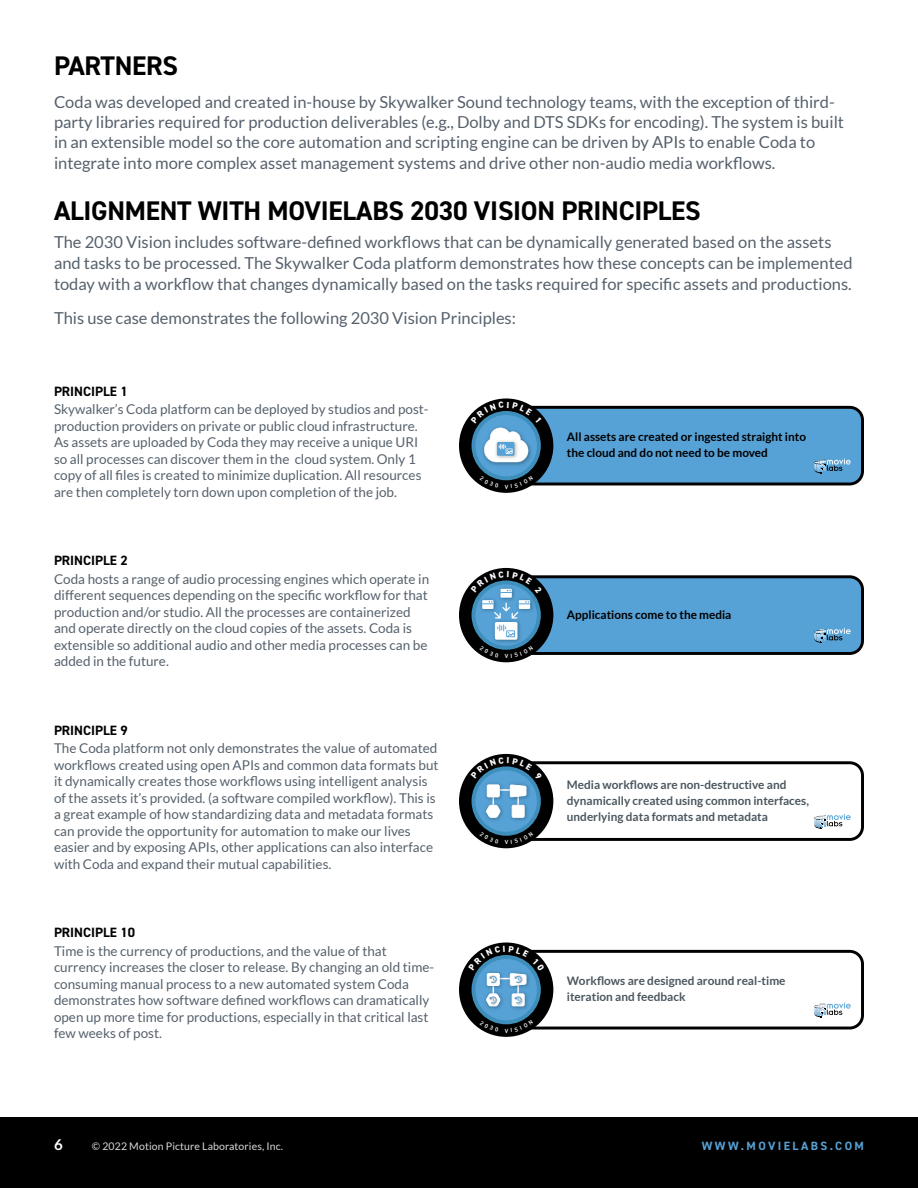
<style>
.page{position:relative;width:918px;height:1188px;background:#fff}
.page>*{position:absolute;margin:0;border:0;box-sizing:border-box;transform-origin:0 0}
.t1{font:700 27px "DIN2014";letter-spacing:-.01em;color:#000}
.t2{font:16.5px/20.2px "Lato";color:#55606c}
.t3{font:16.5px/21px "Lato";color:#56616c}
.t4{font:700 15px "Lato";color:#fff}
.t5{font:13.5px/16.5px "Lato";color:#56616c}
.t6{font:700 13.5px "DIN2014";color:#000}
.t7{font:700 12px "DIN2014";letter-spacing:.2em;color:#56a1d5}
.t8{font:700 11.85px/15.9px "Lato";color:#4b565e}
.t9{font:700 11.85px/15.9px "Lato";color:#000}
.t10{font:10.5px "Lato";letter-spacing:.01em;color:#d9d9d9}
</style>
<div class="page">
<div style="left:0;top:1118px;width:918px;height:70px;background:#000"></div>
<div style="left:459px;top:398px;width:94px;height:95px;background:#000;border-radius:50%"></div>
<div style="left:459px;top:568px;width:94px;height:94px;background:#000;border-radius:50%"></div>
<div style="left:459px;top:754px;width:94px;height:94px;background:#000;border-radius:50%"></div>
<div style="left:459px;top:943px;width:94px;height:94px;background:#000;border-radius:50%"></div>
<svg style="left:471px;top:402px;width:393px;height:87px;background:#5b94ba"></svg>
<svg style="left:471px;top:571px;width:393px;height:87px;background:#5a93ba"></svg>
<svg style="left:471px;top:757px;width:393px;height:87px"></svg>
<svg style="left:468px;top:946px;width:396px;height:87px"></svg>
<h1 class="t1" style="left:54px;top:48px;width:126px">PARTNERS</h1>
<p class="t2" style="left:54px;top:92px;width:792px">Coda was developed and created in-house by Skywalker Sound technology teams, with the exception of third&shy;party libraries required for production deliverables (e.g., Dolby and DTS SDKs for encoding). The system is built in an extensible model so the core automation and scripting engine can be driven by APIs to enable Coda to integrate into more complex asset management systems and drive other non-audio media workflows.</p>
<h1 class="t1" style="left:54px;top:193px;width:648px">ALIGNMENT WITH MOVIELABS 2030 VISION PRINCIPLES</h1>
<p class="t3" style="left:54px;top:231px;width:800px">The 2030 Vision includes software-defined workflows that can be dynamically generated based on the assets and tasks to be processed. The Skywalker Coda platform demonstrates how these concepts can be implemented today with a workflow that changes dynamically based on the tasks required for specific assets and productions.</p>
<p class="t3" style="left:54px;top:307px;width:463px">This use case demonstrates the following 2030 Vision Principles:</p>
<p class="t6" style="left:54px;top:382px;width:75px">PRINCIPLE 1</p>
<p class="t5" style="left:54px;top:401px;width:376px">Skywalker’s Coda platform can be deployed by studios and post&shy;production providers on private or public cloud infrastructure.<br>As assets are uploaded by Coda they may receive a unique URI so all processes can discover them in the cloud system. Only 1 copy of all files is created to minimize duplication. All resources are then completely torn down upon completion of the job.</p>
<p class="t6" style="left:54px;top:552px;width:75px">PRINCIPLE 2</p>
<p class="t5" style="left:54px;top:570px;width:377px">Coda hosts a range of audio processing engines which operate in different sequences depending on the specific workflow for that production and/or studio. All the processes are containerized and operate directly on the cloud copies of the assets. Coda is extensible so additional audio and other media processes can be added in the future.</p>
<p class="t6" style="left:54px;top:721px;width:75px">PRINCIPLE 9</p>
<p class="t5" style="left:54px;top:740px;width:386px">The Coda platform not only demonstrates the value of automated workflows created using open APIs and common data formats but it dynamically creates those workflows using intelligent analysis of the assets it’s provided. (a software compiled workflow). This is a great example of how standardizing data and metadata formats can provide the opportunity for automation to make our lives easier and by exposing APIs, other applications can also interface with Coda and expand their mutual capabilities.</p>
<p class="t6" style="left:54px;top:924px;width:82px">PRINCIPLE 10</p>
<p class="t5" style="left:54px;top:942px;width:382px">Time is the currency of productions, and the value of that currency increases the closer to release. By changing an old time&shy;consuming manual process to a new automated system Coda demonstrates how software defined workflows can dramatically open up more time for productions, especially in that critical last few weeks of post.</p>
<p class="t9" style="left:567px;top:429px;width:241px">All assets are created or ingested straight into the cloud and do not need to be moved</p>
<p class="t9" style="left:567px;top:606px;width:166px">Applications come to the media</p>
<p class="t8" style="left:567px;top:776px;width:244px">Media workflows are non-destructive and dynamically created using common interfaces, underlying data formats and metadata</p>
<p class="t8" style="left:567px;top:973px;width:220px">Workflows are designed around real-time iteration and feedback</p>
<p class="t4" style="left:54px;top:1136px;width:10px">6</p>
<p class="t10" style="left:92px;top:1141px;width:193px">© 2022 Motion Picture Laboratories, Inc.</p>
<p class="t7" style="left:702px;top:1138px;width:164px">WWW.MOVIELABS.COM</p>
</div>
